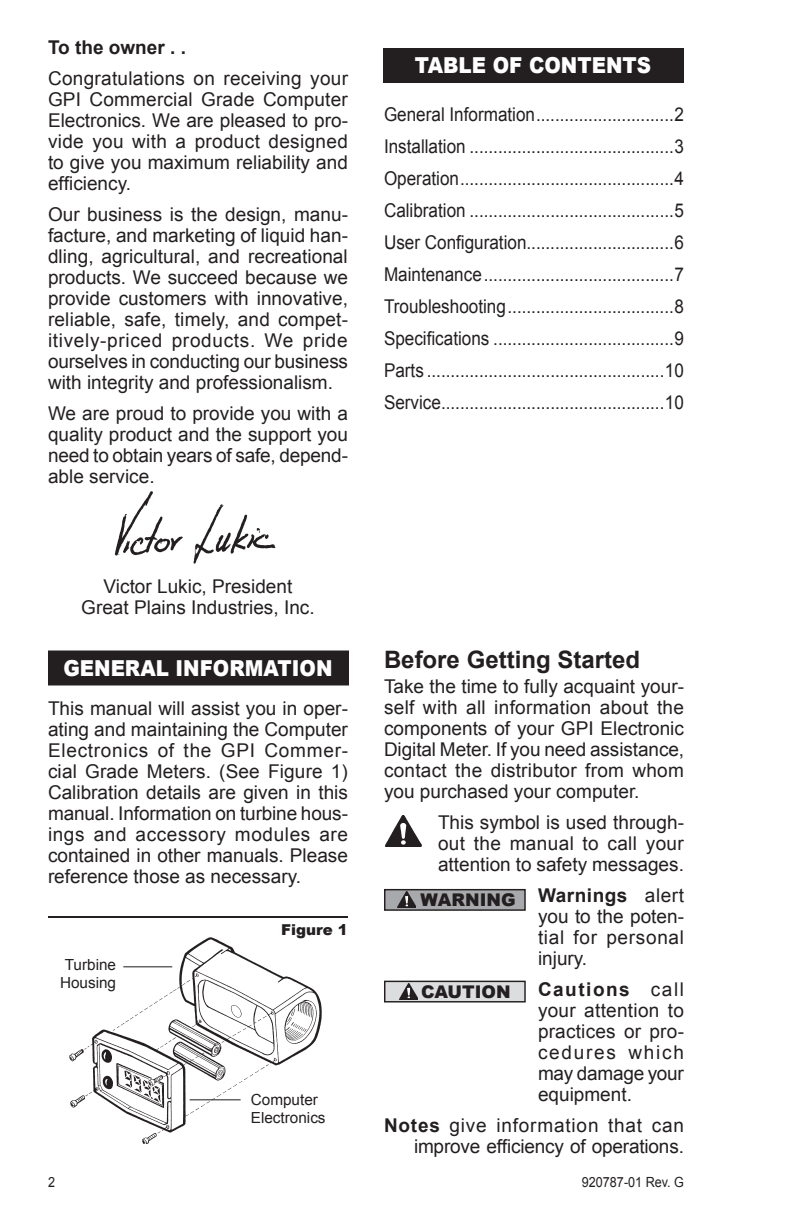
<style>
.page{position:relative;width:792px;height:1224px;background:#fff}
.page>*{position:absolute;margin:0;border:0;box-sizing:border-box;transform-origin:0 0}
.t1{font:700 24px "Arial";color:#231f20}
.t2{font:900 22px "Arial";color:#fff;scale:.9 1}
.t3{font:19px/21px "Arial";color:#231f20;text-align:justify}
.t4{font:19px "Arial";color:#231f20;scale:.9 1}
.t5{font:19px "Arial";letter-spacing:.045em;color:#231f20}
.t6{font:700 19px "Arial";color:#231f20}
.t7{font:900 17.4px "Arial";color:#231f20}
.t8{font:15.4px "Arial";color:#231f20}
.t9{font:900 15px "Arial";color:#231f20}
.t10{font:14px "Arial";color:#231f20;scale:.9 1}
.s1{font-weight:700}
</style>
<div class="page">
<img style="left:115px;top:491px;width:161px;height:73px">
<hr style="left:48px;top:916px;width:300px;height:2px;background:#231f20">
<img style="left:70px;top:938px;width:251px;height:206px">
<hr style="left:123px;top:966px;width:49px;height:1px;background:#231f20">
<hr style="left:190px;top:1099px;width:51px;height:1px;background:#231f20">
<div style="left:384px;top:48px;width:300px;height:34px;background:#231f20"></div>
<div style="left:383px;top:48px;width:301px;height:35px;border:1px solid #231f20"></div>
<div style="left:48px;top:651px;width:300px;height:34px;background:#231f20"></div>
<div style="left:48px;top:650px;width:301px;height:36px;border:1px solid #231f20"></div>
<img style="left:386px;top:815px;width:36px;height:32px">
<div style="left:385px;top:890px;width:140px;height:20px;background:#a8a9ad"></div>
<div style="left:384px;top:889px;width:142px;height:22px;border:1px solid #231f20"></div>
<img style="left:397px;top:892px;width:19px;height:16px">
<div style="left:385px;top:981px;width:140px;height:21px;background:#dcdddf"></div>
<div style="left:384px;top:981px;width:142px;height:22px;border:1px solid #231f20"></div>
<img style="left:399px;top:983px;width:19px;height:17px">
<p class="t6" style="left:48px;top:34px;width:139px">To the owner . .</p>
<p class="t3" style="left:48px;top:68px;width:302px">Congratulations on receiving your GPI Commercial Grade Computer Electronics. We are pleased to pro‑ vide you with a product designed to give you maximum reliability and efficiency.</p>
<p class="t3" style="left:48px;top:204px;width:302px">Our business is the design, manu‑ facture, and marketing of liquid han‑ dling, agricultural, and recreational products. We succeed because we provide customers with innovative, reliable, safe, timely, and compet‑ itively‑priced products. We pride ourselves in conducting our business with integrity and professionalism.</p>
<p class="t3" style="left:48px;top:403px;width:302px">We are proud to provide you with a quality product and the support you need to obtain years of safe, depend‑ able service.</p>
<p class="t2" style="left:415px;top:49px;width:264px">TABLE OF CONTENTS</p>
<p class="t4" style="left:384px;top:102px;width:335px">General Information.............................2</p>
<p class="t4" style="left:384px;top:134px;width:335px">Installation ...........................................3</p>
<p class="t4" style="left:384px;top:166px;width:335px">Operation.............................................4</p>
<p class="t4" style="left:384px;top:198px;width:335px">Calibration ...........................................5</p>
<p class="t4" style="left:384px;top:230px;width:335px">User Configuration...............................6</p>
<p class="t4" style="left:384px;top:262px;width:335px">Maintenance........................................7</p>
<p class="t4" style="left:384px;top:294px;width:335px">Troubleshooting...................................8</p>
<p class="t4" style="left:384px;top:326px;width:335px">Specifications ......................................9</p>
<p class="t4" style="left:384px;top:358px;width:335px">Parts ..................................................10</p>
<p class="t4" style="left:384px;top:390px;width:335px">Service...............................................10</p>
<p class="t3" style="left:104px;top:576px;width:190px">Victor Lukic, President</p>
<p class="t3" style="left:81px;top:597px;width:235px">Great Plains Industries, Inc.</p>
<p class="t2" style="left:63px;top:652px;width:301px">GENERAL INFORMATION</p>
<p class="t3" style="left:48px;top:698px;width:302px">This manual will assist you in oper‑ ating and maintaining the Computer Electronics of the GPI Commer‑ cial Grade Meters. (See Figure 1)<br>Calibration details are given in this manual. Information on turbine hous‑ ings and accessory modules are contained in other manuals. Please reference those as necessary.</p>
<p class="t9" style="left:281px;top:918px;width:68px">Figure 1</p>
<p class="t8" style="left:65px;top:955px;width:53px">Turbine</p>
<p class="t8" style="left:60px;top:973px;width:58px">Housing</p>
<p class="t8" style="left:251px;top:1089px;width:69px">Computer</p>
<p class="t8" style="left:251px;top:1108px;width:76px">Electronics</p>
<p class="t1" style="left:384px;top:644px;width:258px">Before Getting Started</p>
<p class="t3" style="left:384px;top:677px;width:302px">Take the time to fully acquaint your‑ self with all information about the components of your GPI Electronic Digital Meter. If you need assistance, contact the distributor from whom you purchased your computer.</p>
<p class="t3" style="left:438px;top:813px;width:247px">This symbol is used through‑ out the manual to call your attention to safety messages.</p>
<p class="t3" style="left:538px;top:886px;width:148px"><span class="s1">Warnings</span> alert you to the poten‑ tial for personal injury.</p>
<p class="t3" style="left:538px;top:980px;width:148px"><span class="s1">Cautions</span> call your attention to practices or pro‑ cedures which may damage your equipment.</p>
<p class="t5" style="left:384px;top:1113px;width:302px"><span class="s1">Notes</span> give information that can</p>
<p class="t3" style="left:414px;top:1137px;width:271px">improve efficiency of operations.</p>
<p class="t7" style="left:420px;top:887px;width:97px">WARNING</p>
<p class="t7" style="left:421px;top:979px;width:91px">CAUTION</p>
<p class="t10" style="left:48px;top:1173px;width:9px">2</p>
<p class="t10" style="left:582px;top:1173px;width:115px">920787-01 Rev. G</p>
</div>
